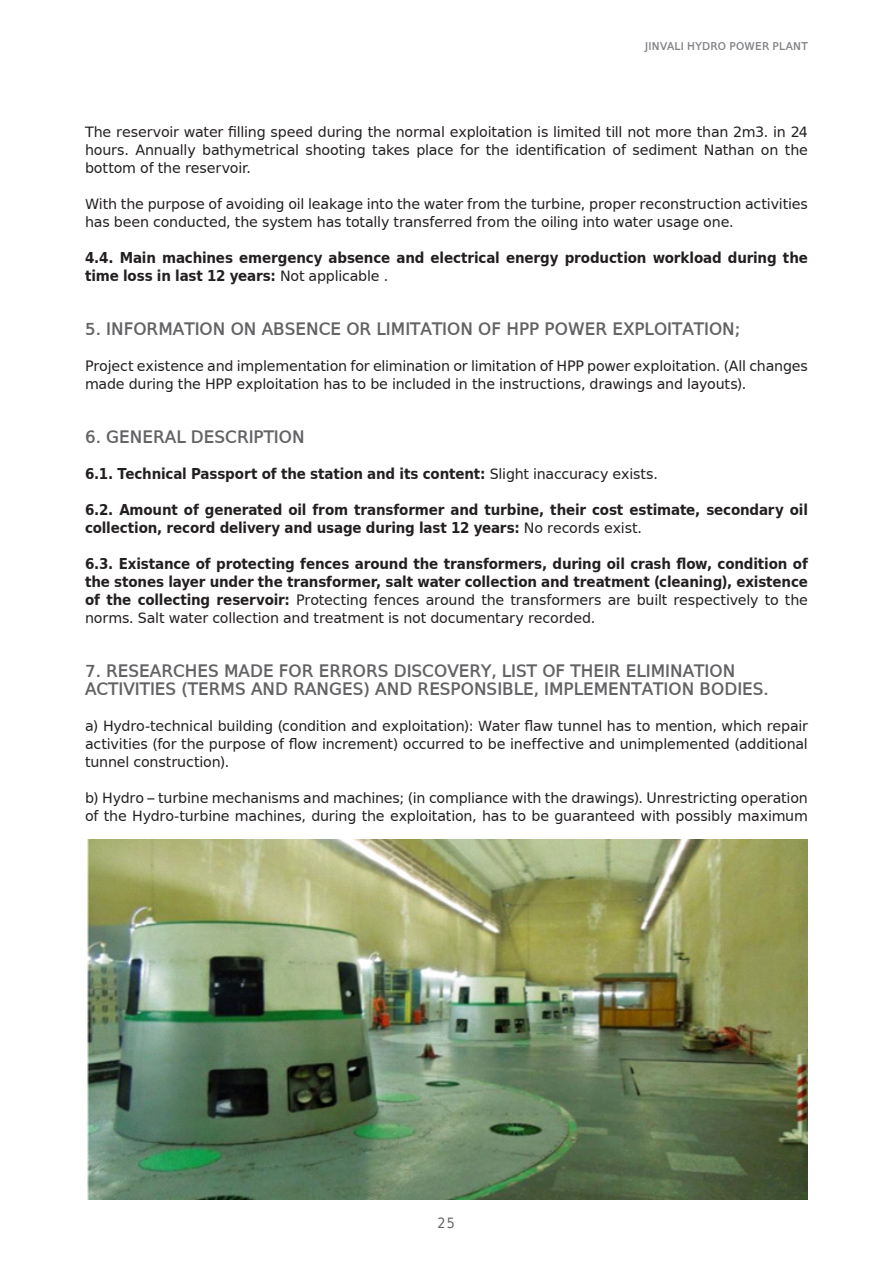
<style>
.page{position:relative;width:893px;height:1263px;background:#fff}
.page>*{position:absolute;margin:0;border:0;box-sizing:border-box;transform-origin:0 0}
.H2_Subtitl{font:18px/18px "BPGWEB001 Caps";letter-spacing:-.01em;color:#636366}
.FT_Blocksatz{font:15px/18px "DejaVu Sans";letter-spacing:-.015em;color:#231f20}
.FT_Blocksatz-2{font:700 15px/18px "DejaVu Sans Condensed";letter-spacing:-.01em;color:#231f20}
.t1{font:14.1px "DejaVu Sans Condensed";color:#636366}
.Fußnoten-__Marginalt{font:11.25px "BPGWEB001 Caps";letter-spacing:.015em;color:#808285}
.s1{font-family:"DejaVu Sans";font-weight:400}
</style>
<div class="page">
<img style="left:87px;top:839px;width:721px;height:360px">
<p class="Fußnoten-__Marginalt" style="left:645px;top:42px;width:164px">JINVALI HYDRO POWER PLANT</p>
<p class="FT_Blocksatz" style="left:85px;top:124px;width:724px;text-align:justify">The reservoir water filling speed during the normal exploitation is limited till not more than 2m3. in 24 hours. Annually bathymetrical shooting takes place for the identification of sediment Nathan on the bottom of the reservoir.</p>
<p class="FT_Blocksatz" style="left:85px;top:196px;width:724px">With the purpose of avoiding oil leakage into the water from the turbine, proper reconstruction activities has been conducted, the system has totally transferred from the oiling into water usage one.</p>
<p class="FT_Blocksatz-2" style="left:85px;top:248px;width:724px">4.4. Main machines emergency absence and electrical energy production workload during the time loss in last 12 years: <span class="s1">Not applicable .</span></p>
<p class="H2_Subtitl" style="left:85px;top:321px;width:657px">5. INFORMATION ON ABSENCE OR LIMITATION OF HPP POWER EXPLOITATION;</p>
<p class="FT_Blocksatz" style="left:85px;top:358px;width:724px">Project existence and implementation for elimination or limitation of HPP power exploitation. (All changes made during the HPP exploitation has to be included in the instructions, drawings and layouts).</p>
<p class="H2_Subtitl" style="left:85px;top:429px;width:221px">6. GENERAL DESCRIPTION</p>
<p class="FT_Blocksatz-2" style="left:85px;top:464px;width:574px">6.1. Technical Passport of the station and its content: <span class="s1">Slight inaccuracy exists.</span></p>
<p class="FT_Blocksatz-2" style="left:85px;top:500px;width:724px">6.2. Amount of generated oil from transformer and turbine, their cost estimate, secondary oil collection, record delivery and usage during last 12 years: <span class="s1">No records exist.</span></p>
<p class="FT_Blocksatz-2" style="left:85px;top:554px;width:724px;text-align:justify">6.3. Existance of protecting fences around the transformers, during oil crash flow, condition of the stones layer under the transformer, salt water collection and treatment (cleaning), existence of the collecting reservoir: <span class="s1">Protecting fences around the transformers are built respectively to the norms. Salt water collection and treatment is not documentary recorded.</span></p>
<p class="H2_Subtitl" style="left:85px;top:663px;width:685px">7. RESEARCHES MADE FOR ERRORS DISCOVERY, LIST OF THEIR ELIMINATION<br>ACTIVITIES (TERMS AND RANGES) AND RESPONSIBLE, IMPLEMENTATION BODIES.</p>
<p class="FT_Blocksatz" style="left:85px;top:718px;width:724px;text-align:justify">a) Hydro-technical building (condition and exploitation): Water flaw tunnel has to mention, which repair activities (for the purpose of flow increment) occurred to be ineffective and unimplemented (additional tunnel construction).</p>
<p class="FT_Blocksatz" style="left:85px;top:790px;width:724px">b) Hydro – turbine mechanisms and machines; (in compliance with the drawings). Unrestricting operation of the Hydro-turbine machines, during the exploitation, has to be guaranteed with possibly maximum</p>
<p class="t1" style="left:438px;top:1211px;width:19px">25</p>
</div>
